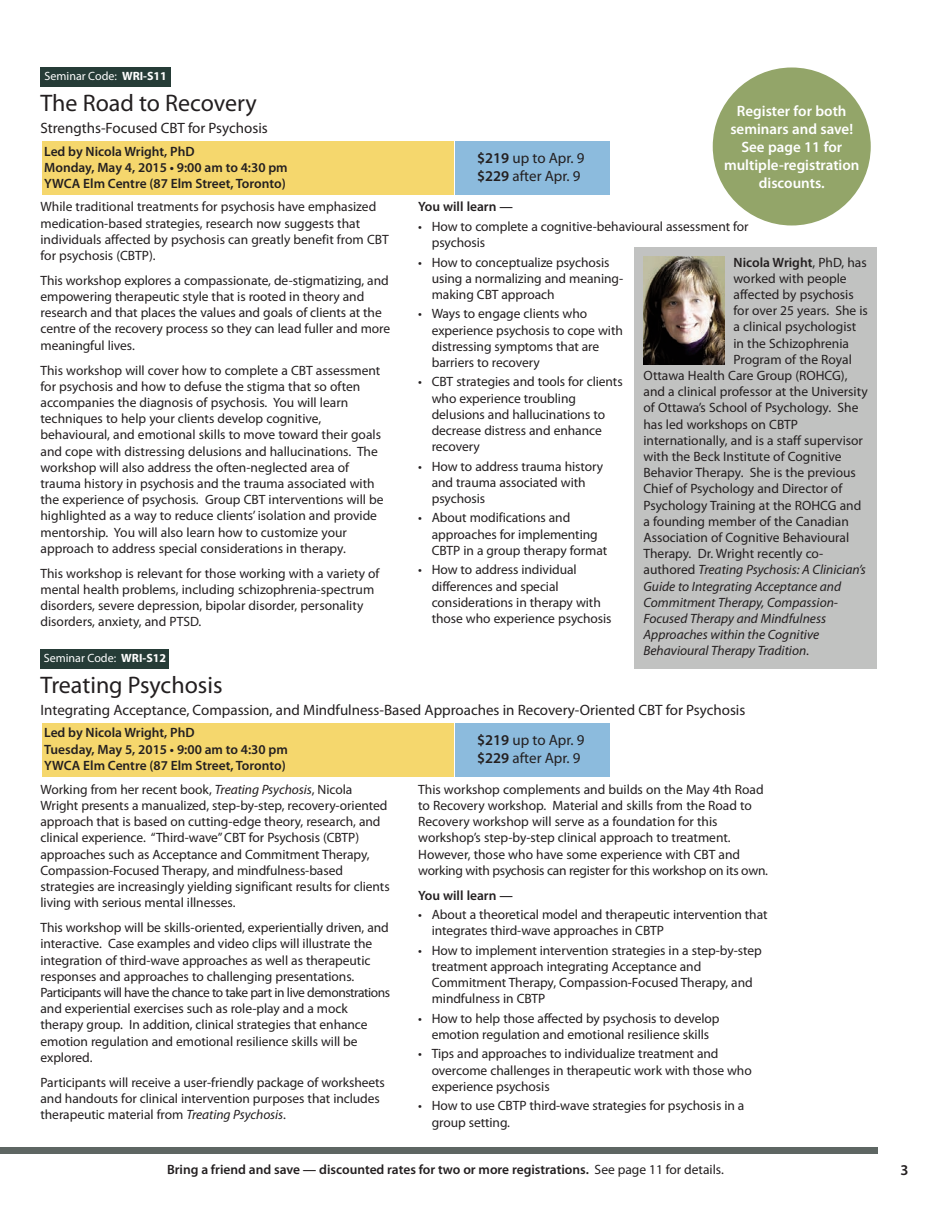
<style>
.page{position:relative;width:945px;height:1215px;background:#fff}
.page>*{position:absolute;margin:0;border:0;box-sizing:border-box;transform-origin:0 0}
.t1{font:24px "Myriad Pro";color:#231f20}
.t2{font:15px/18px "Myriad Pro";color:#231f20}
.t3{font:600 15px/18px "Myriad Pro";color:#fff;text-align:center}
.t4{font:600 15px "Myriad Pro";color:#231f20}
.t5{font:13.5px/16.2px "Myriad Pro";letter-spacing:-.005em;color:#231f20}
.t6{font:600 13.5px/16.2px "Myriad Pro";color:#231f20}
.t7{font:italic 13.5px "Myriad Pro";color:#231f20}
.t8{font:12px "Myriad Pro";color:#fff}
.s1{font-weight:700}
.s2{font-weight:600}
.s3{font-weight:400}
.s4{font-style:normal}
.s5{font-style:italic}
</style>
<div class="page">
<div style="left:0;top:1148px;width:878px;height:6px;background:#5e6663"></div>
<div style="left:42px;top:723px;width:411px;height:54px;background:#f5d76d"></div>
<div style="left:40px;top:650px;width:130px;height:19px;background:#263c37"></div>
<div style="left:455px;top:723px;width:155px;height:54px;background:#8cbbdd"></div>
<div style="left:42px;top:141px;width:411px;height:54px;background:#f5d76d"></div>
<div style="left:40px;top:68px;width:131px;height:19px;background:#263c37"></div>
<div style="left:455px;top:141px;width:155px;height:54px;background:#8cbbdd"></div>
<div style="left:634px;top:248px;width:244px;height:421px;background:#c1c2c1"></div>
<img style="left:644px;top:256px;width:80px;height:108px">
<div style="left:713px;top:68px;width:158px;height:157px;background:#93a569;border-radius:50%"></div>
<p class="t8" style="left:45px;top:72px;width:124px">Seminar Code: <span class="s1">WRI-S11</span></p>
<h1 class="t1" style="left:40px;top:94px;width:218px">The Road to Recovery</h1>
<p class="t2" style="left:40px;top:120px;width:229px">Strengths-Focused CBT for Psychosis</p>
<p class="t6" style="left:44px;top:144px;width:245px">Led by Nicola Wright, PhD<br>Monday, May 4, 2015 • 9:00 am to 4:30 pm<br>YWCA Elm Centre (87 Elm Street, Toronto)</p>
<p class="t5" style="left:40px;top:200px;width:350px">While traditional treatments for psychosis have emphasized medication-based strategies, research now suggests that individuals affected by psychosis can greatly benefit from CBT for psychosis (CBTP).</p>
<p class="t5" style="left:40px;top:273px;width:351px">This workshop explores a compassionate, de-stigmatizing, and empowering therapeutic style that is rooted in theory and research and that places the values and goals of clients at the centre of the recovery process so they can lead fuller and more meaningful lives.</p>
<p class="t5" style="left:41px;top:363px;width:345px">This workshop will cover how to complete a CBT assessment for psychosis and how to defuse the stigma that so often accompanies the diagnosis of psychosis. You will learn techniques to help your clients develop cognitive, behavioural, and emotional skills to move toward their goals and cope with distressing delusions and hallucinations. The workshop will also address the often-neglected area of trauma history in psychosis and the trauma associated with the experience of psychosis. Group CBT interventions will be highlighted as a way to reduce clients’ isolation and provide mentorship. You will also learn how to customize your approach to address special considerations in therapy.</p>
<p class="t5" style="left:41px;top:566px;width:341px">This workshop is relevant for those working with a variety of mental health problems, including schizophrenia-spectrum disorders, severe depression, bipolar disorder, personality disorders, anxiety, and PTSD.</p>
<p class="t8" style="left:44px;top:654px;width:124px">Seminar Code: <span class="s1">WRI-S12</span></p>
<p class="t2" style="left:477px;top:150px;width:109px"><span class="s2">$219</span> up to Apr. 9 <span class="s2">$229</span> after Apr. 9</p>
<p class="t3" style="left:724px;top:103px;width:137px">Register for both seminars and save!<br>See page 11 for multiple-registration discounts.</p>
<p class="t6" style="left:418px;top:200px;width:96px">You will learn —</p>
<p class="t5" style="left:432px;top:219px;width:318px;text-indent:-13px">• How to complete a cognitive-behavioural assessment for psychosis</p>
<p class="t5" style="left:432px;top:255px;width:193px;text-indent:-13px">• How to conceptualize psychosis using a normalizing and meaning&shy;making CBT approach</p>
<p class="t5" style="left:432px;top:307px;width:193px;text-indent:-13px">• Ways to engage clients who experience psychosis to cope with distressing symptoms that are barriers to recovery</p>
<p class="t5" style="left:432px;top:375px;width:192px;text-indent:-13px">• CBT strategies and tools for clients who experience troubling delusions and hallucinations to decrease distress and enhance recovery</p>
<p class="t5" style="left:432px;top:459px;width:173px;text-indent:-13px">• How to address trauma history and trauma associated with psychosis</p>
<p class="t5" style="left:432px;top:511px;width:177px;text-indent:-13px">• About modifications and approaches for implementing<br>CBTP in a group therapy format</p>
<p class="t5" style="left:432px;top:563px;width:181px;text-indent:-13px">• How to address individual differences and special considerations in therapy with those who experience psychosis</p>
<p class="t6" style="left:734px;top:255px;width:135px">Nicola Wright<span class="s3">, PhD, has</span></p>
<p class="t5" style="left:734px;top:271px;width:115px">worked with people</p>
<p class="t5" style="left:734px;top:287px;width:122px">affected by psychosis</p>
<p class="t5" style="left:734px;top:304px;width:136px">for over 25 years. She is</p>
<p class="t5" style="left:734px;top:320px;width:124px">a clinical psychologist</p>
<p class="t5" style="left:734px;top:336px;width:117px">in the Schizophrenia</p>
<p class="t5" style="left:734px;top:352px;width:120px">Program of the Royal</p>
<p class="t5" style="left:644px;top:368px;width:206px">Ottawa Health Care Group (ROHCG),</p>
<p class="t5" style="left:644px;top:385px;width:226px">and a clinical professor at the University</p>
<p class="t5" style="left:644px;top:401px;width:216px">of Ottawa’s School of Psychology. She</p>
<p class="t5" style="left:644px;top:417px;width:156px">has led workshops on CBTP</p>
<p class="t5" style="left:644px;top:433px;width:221px">internationally, and is a staff supervisor</p>
<p class="t5" style="left:644px;top:449px;width:200px">with the Beck Institute of Cognitive</p>
<p class="t5" style="left:644px;top:466px;width:214px">Behavior Therapy. She is the previous</p>
<p class="t5" style="left:644px;top:482px;width:200px">Chief of Psychology and Director of</p>
<p class="t5" style="left:644px;top:498px;width:219px">Psychology Training at the ROHCG and</p>
<p class="t5" style="left:644px;top:514px;width:207px">a founding member of the Canadian</p>
<p class="t5" style="left:644px;top:530px;width:207px">Association of Cognitive Behavioural</p>
<p class="t5" style="left:644px;top:547px;width:181px">Therapy. Dr. Wright recently co-</p>
<p class="t7" style="left:644px;top:565px;width:224px"><span class="s4">authored</span> Treating Psychosis: A Clinician’s</p>
<p class="t7" style="left:644px;top:581px;width:199px">Guide to Integrating Acceptance and</p>
<p class="t7" style="left:644px;top:597px;width:196px">Commitment Therapy, Compassion-</p>
<p class="t7" style="left:644px;top:613px;width:184px">Focused Therapy and Mindfulness</p>
<p class="t7" style="left:644px;top:630px;width:177px">Approaches within the Cognitive</p>
<p class="t7" style="left:644px;top:646px;width:167px">Behavioural Therapy Tradition<span class="s4">.</span></p>
<h1 class="t1" style="left:40px;top:676px;width:184px">Treating Psychosis</h1>
<p class="t2" style="left:40px;top:702px;width:706px">Integrating Acceptance, Compassion, and Mindfulness-Based Approaches in Recovery-Oriented CBT for Psychosis</p>
<p class="t6" style="left:44px;top:726px;width:245px">Led by Nicola Wright, PhD<br>Tuesday, May 5, 2015 • 9:00 am to 4:30 pm<br>YWCA Elm Centre (87 Elm Street, Toronto)</p>
<p class="t2" style="left:477px;top:732px;width:109px"><span class="s2">$219</span> up to Apr. 9 <span class="s2">$229</span> after Apr. 9</p>
<p class="t5" style="left:40px;top:782px;width:351px">Working from her recent book, <span class="s5">Treating Psychosis</span>, Nicola Wright presents a manualized, step-by-step, recovery-oriented approach that is based on cutting-edge theory, research, and clinical experience. “Third-wave”CBT for Psychosis (CBTP) approaches such as Acceptance and Commitment Therapy, Compassion-Focused Therapy, and mindfulness-based strategies are increasingly yielding significant results for clients living with serious mental illnesses.</p>
<p class="t5" style="left:41px;top:921px;width:351px">This workshop will be skills-oriented, experientially driven, and interactive. Case examples and video clips will illustrate the integration of third-wave approaches as well as therapeutic responses and approaches to challenging presentations.<br>Participants will have the chance to take part in live demonstrations and experiential exercises such as role-play and a mock therapy group. In addition, clinical strategies that enhance emotion regulation and emotional resilience skills will be explored.</p>
<p class="t5" style="left:41px;top:1075px;width:346px">Participants will receive a user-friendly package of worksheets and handouts for clinical intervention purposes that includes therapeutic material from <span class="s5">Treating Psychosis</span>.</p>
<p class="t5" style="left:418px;top:782px;width:351px">This workshop complements and builds on the May 4th Road to Recovery workshop. Material and skills from the Road to Recovery workshop will serve as a foundation for this workshop’s step-by-step clinical approach to treatment.<br>However, those who have some experience with CBT and working with psychosis can register for this workshop on its own.</p>
<p class="t6" style="left:418px;top:888px;width:96px">You will learn —</p>
<p class="t5" style="left:432px;top:908px;width:337px;text-indent:-13px">• About a theoretical model and therapeutic intervention that integrates third-wave approaches in CBTP</p>
<p class="t5" style="left:432px;top:943px;width:332px;text-indent:-13px">• How to implement intervention strategies in a step-by-step treatment approach integrating Acceptance and Commitment Therapy, Compassion-Focused Therapy, and mindfulness in CBTP</p>
<p class="t5" style="left:418px;top:1011px;width:303px;text-align:center">• How to help those affected by psychosis to develop emotion regulation and emotional resilience skills</p>
<p class="t5" style="left:432px;top:1047px;width:322px;text-indent:-13px">• Tips and approaches to individualize treatment and overcome challenges in therapeutic work with those who experience psychosis</p>
<p class="t5" style="left:432px;top:1099px;width:314px;text-indent:-13px">• How to use CBTP third-wave strategies for psychosis in a group setting.</p>
<p class="t6" style="left:167px;top:1163px;width:558px">Bring a friend and save — discounted rates for two or more registrations. <span class="s3">See page 11 for details.</span></p>
<p class="t4" style="left:900px;top:1165px;width:10px">3</p>
</div>
